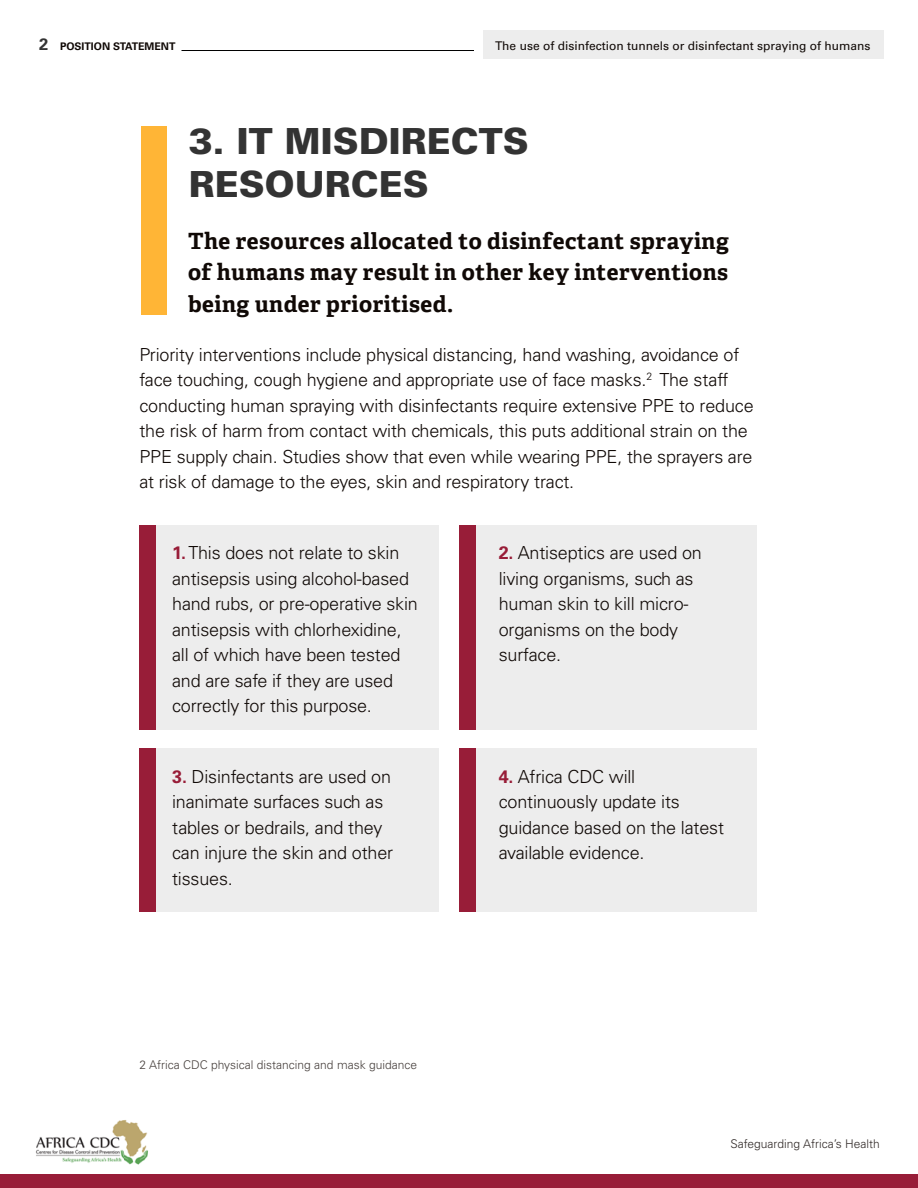
<style>
.page{position:relative;width:918px;height:1188px;background:#fff}
.page>*{position:absolute;margin:0;border:0;box-sizing:border-box;transform-origin:0 0}
.t1{font:900 36px/43.2px "Univers";color:#333}
.t2{font:700 22.5px/31.5px "Adelle";letter-spacing:.02em;color:#100906;text-align:justify}
.t3{font:300 18px/25.5px "Univers";letter-spacing:-.01em;color:#100906}
.t4{font:700 16.5px "Univers";color:#333}
.t5{font:12px "Univers";color:#100906}
.t6{font:300 12px "Univers";color:#47403d}
.t7{font:300 12px "Univers";color:#322b29}
.t8{font:700 10.5px "Univers";color:#100906}
.s1{font-weight:700;color:#981d38}
</style>
<div class="page">
<div style="left:0;top:1174px;width:918px;height:14px;background:#981d38"></div>
<img style="left:36px;top:1120px;width:112px;height:45px">
<div style="left:141px;top:126px;width:25px;height:189px;background:#ffb536"></div>
<div style="left:483px;top:30px;width:401px;height:29px;background:#ededed"></div>
<hr style="left:182px;top:50px;width:292px;height:1px;background:#000">
<div style="left:147px;top:525px;width:292px;height:205px;background:#ededed"></div>
<div style="left:147px;top:748px;width:292px;height:164px;background:#ededed"></div>
<div style="left:464px;top:525px;width:293px;height:205px;background:#ededed"></div>
<div style="left:464px;top:748px;width:293px;height:164px;background:#ededed"></div>
<div style="left:140px;top:525px;width:16px;height:205px;background:#981d38"></div>
<div style="left:140px;top:748px;width:16px;height:164px;background:#981d38"></div>
<div style="left:459px;top:525px;width:16px;height:205px;background:#981d38"></div>
<div style="left:459px;top:748px;width:16px;height:164px;background:#981d38"></div>
<p class="t4" style="left:39px;top:35px;width:11px">2</p>
<p class="t8" style="left:60px;top:40px;width:117px">POSITION STATEMENT</p>
<p class="t5" style="left:495px;top:38px;width:377px">The use of disinfection tunnels or disinfectant spraying of humans</p>
<h1 class="t1" style="left:189px;top:119px;width:341px">3. IT MISDIRECTS<br>RESOURCES</h1>
<p class="t2" style="left:188px;top:225px;width:542px">The resources allocated to disinfectant spraying of humans may result in other key interventions being under prioritised.</p>
<p class="t3" style="left:140px;top:342px;width:616px">Priority interventions include physical distancing, hand washing, avoidance of face touching, cough hygiene and appropriate use of face masks.<sup>2</sup> The staff conducting human spraying with disinfectants require extensive PPE to reduce the risk of harm from contact with chemicals, this puts additional strain on the PPE supply chain. Studies show that even while wearing PPE, the sprayers are at risk of damage to the eyes, skin and respiratory tract.</p>
<p class="t3" style="left:172px;top:540px;width:247px"><span class="s1">1.</span> This does not relate to skin antisepsis using alcohol-based hand rubs, or pre-operative skin antisepsis with chlorhexidine, all of which have been tested and are safe if they are used correctly for this purpose.</p>
<p class="t3" style="left:172px;top:763px;width:223px"><span class="s1">3.</span> Disinfectants are used on inanimate surfaces such as tables or bedrails, and they can injure the skin and other tissues.</p>
<p class="t3" style="left:499px;top:540px;width:205px"><span class="s1">2.</span> Antiseptics are used on living organisms, such as human skin to kill micro&shy;organisms on the body surface.</p>
<p class="t3" style="left:499px;top:763px;width:227px"><span class="s1">4.</span> Africa CDC will continuously update its guidance based on the latest available evidence.</p>
<p class="t6" style="left:140px;top:1057px;width:279px">2 Africa CDC physical distancing and mask guidance</p>
<p class="t7" style="left:730px;top:1137px;width:151px">Safeguarding Africa’s Health</p>
</div>
